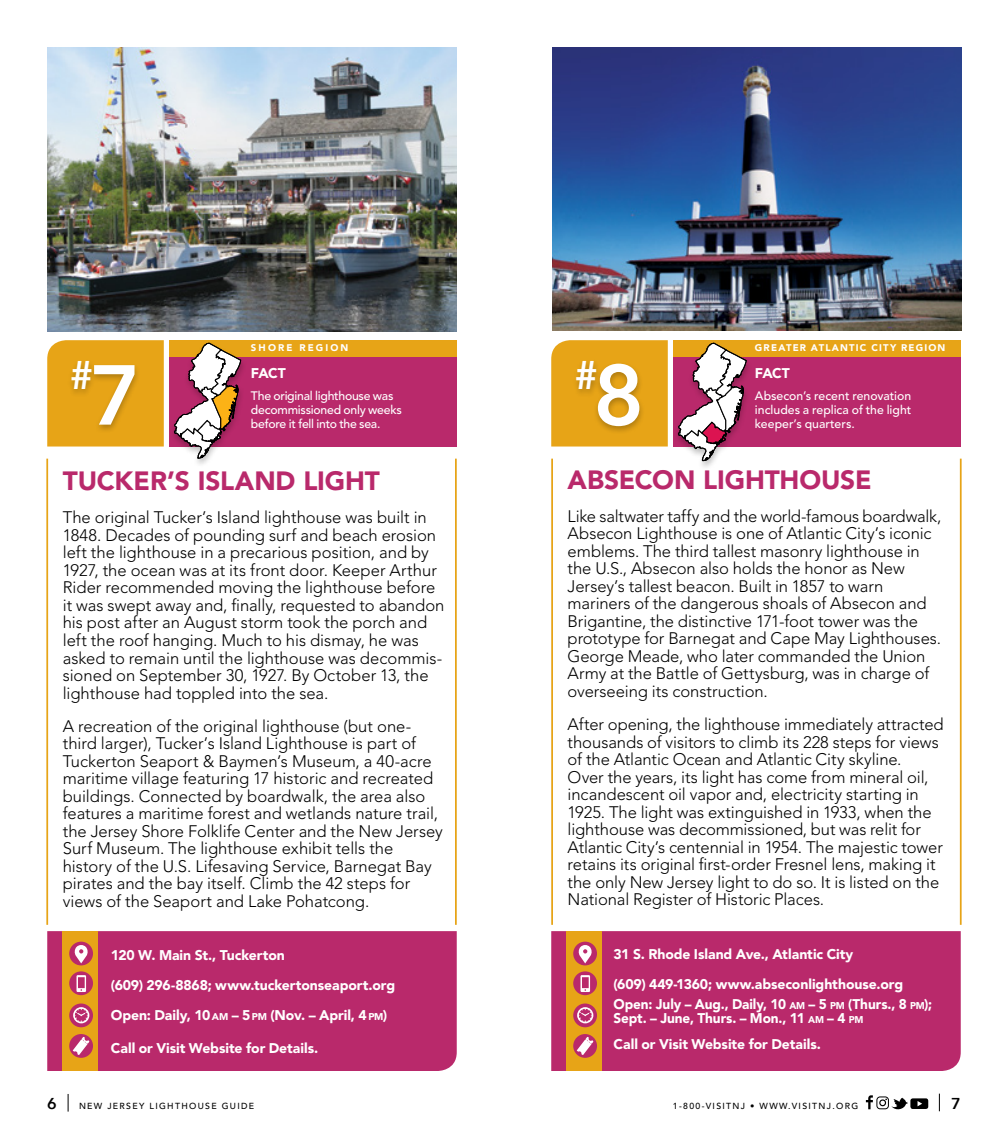
<style>
.page{position:relative;width:1008px;height:1134px;background:#fff}
.page>*{position:absolute;margin:0;border:0;box-sizing:border-box;transform-origin:0 0}
.t1{font:600 39.9px "Avenir Next";color:#fff}
.t2{font:900 26.25px "Avenir";letter-spacing:-.005em;color:#b9296b}
.t3{font:300 16.62px/17.5px "Avenir";letter-spacing:-.005em;color:#000}
.t4{font:600 15.75px "Avenir Next";color:#000}
.t5{font:900 14px/29.8px "Avenir";letter-spacing:-.005em;color:#fff}
.t6{font:500 12.25px/14px "Avenir";letter-spacing:-.015em;color:#fff;text-align:justify}
.t7{font:900 9.62px "Avenir";letter-spacing:.125em;color:#fff}
.t8{font:900 9.62px "Avenir";letter-spacing:.225em;color:#fff}
.t9{font:500 8.75px "Avenir";letter-spacing:.15em;color:#000}
.s1{font-size:84px}
.s2{font-size:9.8px}
.s3{font-style:inherit}
</style>
<div class="page">
<div style="left:876px;top:1096px;width:13px;height:13px;border:1px solid #000;border-radius:3px"></div>
<div style="left:879px;top:1099px;width:7px;height:7px;border:1px solid #000;border-radius:50%"></div>
<svg style="left:68px;top:1094px;width:1px;height:18px"></svg>
<svg style="left:939px;top:1094px;width:1px;height:17px"></svg>
<svg style="left:866px;top:1095px;width:7px;height:14px"></svg>
<svg style="left:885px;top:1098px;width:23px;height:12px"></svg>
<div style="left:910px;top:1098px;width:18px;height:11px;background:#000;border-radius:2px"></div>
<svg style="left:918px;top:1101px;width:4px;height:5px"></svg>
<div style="left:673px;top:340px;width:288px;height:107px;background:#b9296b"></div>
<div style="left:673px;top:340px;width:288px;height:17px;background:#e7a417"></div>
<div style="left:551px;top:931px;width:410px;height:140px;background:#b9296b"></div>
<img style="left:552px;top:47px;width:410px;height:284px">
<div style="left:567px;top:931px;width:35px;height:140px;background:#e7a417"></div>
<div style="left:573px;top:942px;width:24px;height:23px;background:#b9296b;border-radius:50%"></div>
<svg style="left:578px;top:945px;width:14px;height:18px"></svg>
<svg style="left:573px;top:971px;width:24px;height:24px"></svg>
<svg style="left:581px;top:975px;width:9px;height:17px"></svg>
<div style="left:573px;top:1004px;width:24px;height:23px;background:#b9296b;border-radius:50%"></div>
<svg style="left:577px;top:1007px;width:16px;height:16px"></svg>
<div style="left:573px;top:1034px;width:24px;height:24px;background:#b9296b;border-radius:50%"></div>
<svg style="left:577px;top:1037px;width:17px;height:18px"></svg>
<hr style="left:551px;top:459px;width:2px;height:466px;background:#e7a417">
<hr style="left:960px;top:459px;width:2px;height:466px;background:#e7a417">
<svg style="left:551px;top:340px;width:117px;height:107px;background:#e7a61d"></svg>
<div style="left:572px;top:359px;width:74px;height:76px;background:#000;opacity:.25"></div>
<div style="left:673px;top:341px;width:80px;height:129px;background:#000;opacity:.25"></div>
<svg style="left:678px;top:342px;width:69px;height:119px"></svg>
<div style="left:169px;top:340px;width:288px;height:107px;background:#b9296b"></div>
<div style="left:169px;top:340px;width:288px;height:17px;background:#e7a417"></div>
<div style="left:47px;top:931px;width:410px;height:140px;background:#b9296b"></div>
<div style="left:63px;top:931px;width:35px;height:140px;background:#e7a417"></div>
<img style="left:47px;top:47px;width:410px;height:284px">
<div style="left:69px;top:942px;width:24px;height:23px;background:#b9296b;border-radius:50%"></div>
<svg style="left:74px;top:945px;width:14px;height:18px"></svg>
<svg style="left:69px;top:971px;width:24px;height:24px"></svg>
<svg style="left:77px;top:975px;width:9px;height:17px"></svg>
<div style="left:69px;top:1004px;width:24px;height:23px;background:#b9296b;border-radius:50%"></div>
<svg style="left:73px;top:1007px;width:16px;height:16px"></svg>
<div style="left:69px;top:1034px;width:24px;height:24px;background:#b9296b;border-radius:50%"></div>
<svg style="left:73px;top:1037px;width:17px;height:18px"></svg>
<hr style="left:46px;top:459px;width:2px;height:466px;background:#e7a417">
<hr style="left:455px;top:459px;width:2px;height:466px;background:#e7a417">
<svg style="left:47px;top:340px;width:117px;height:107px;background:#e7a61d"></svg>
<div style="left:66px;top:359px;width:75px;height:75px;background:#000;opacity:.25"></div>
<div style="left:169px;top:341px;width:78px;height:127px;background:#000;opacity:.25"></div>
<svg style="left:174px;top:342px;width:67px;height:117px"></svg>
<p class="t8" style="left:251px;top:342px;width:99px">SHORE REGION</p>
<h1 class="t1" style="left:70px;top:351px;width:73px">#<span class="s1">7</span></h1>
<p class="t5" style="left:251px;top:358px;width:36px">FACT</p>
<p class="t6" style="left:251px;top:389px;width:153px;text-align:left">The original lighthouse was decommissioned only weeks before it fell into the sea.</p>
<h2 class="t2" style="left:63px;top:465px;width:34px">Tucker</h2>
<h2 class="t2" style="left:167px;top:465px;width:48px">’s island</h2>
<h2 class="t2" style="left:303px;top:465px;width:16px">light</h2>
<p class="t3" style="left:63px;top:509px;width:383px">The original Tucker’s Island lighthouse was built in 1848. Decades of pounding surf and beach erosion left the lighthouse in a precarious position, and by 1927, the ocean was at its front door. Keeper Arthur Rider recommended moving the lighthouse before it was swept away and, finally, requested to abandon his post after an August storm took the porch and left the roof hanging. Much to his dismay, he was asked to remain until the lighthouse was decommis&shy;sioned on September 30, 1927. By October 13, the lighthouse had toppled into the sea.</p>
<p class="t3" style="left:63px;top:717px;width:382px">A recreation of the original lighthouse (but one&shy;third larger), Tucker’s Island Lighthouse is part of Tuckerton Seaport &amp; Baymen’s Museum, a 40-acre maritime village featuring 17 historic and recreated buildings. Connected by boardwalk, the area also features a maritime forest and wetlands nature trail, the Jersey Shore Folklife Center and the New Jersey Surf Museum. The lighthouse exhibit tells the history of the U.S. Lifesaving Service, Barnegat Bay pirates and the bay itself. Climb the 42 steps for views of the Seaport and Lake Pohatcong.</p>
<p class="t5" style="left:111px;top:940px;width:286px">120 W. Main St., Tuckerton<br>(609) 296-8868; www.tuckertonseaport.org<br>Open: Daily, 10 <span class="s2">AM</span> – 5 <span class="s2">PM</span> <span class="s3">(</span>Nov<span class="s3">.</span> – April, 4 <span class="s2">PM</span><span class="s3">)</span></p>
<p class="t5" style="left:111px;top:1033px;width:209px">Call or Visit Website for Details.</p>
<p class="t7" style="left:755px;top:342px;width:192px">GREATER ATLANTIC CITY REGION</p>
<h1 class="t1" style="left:575px;top:351px;width:71px">#<span class="s1">8</span></h1>
<p class="t5" style="left:755px;top:358px;width:36px">FACT</p>
<p class="t6" style="left:755px;top:389px;width:158px">Absecon’s recent renovation includes a replica of the light keeper’s quarters.</p>
<h2 class="t2" style="left:568px;top:464px;width:305px">ABSECON LIGHTHOUSE</h2>
<p class="t3" style="left:568px;top:507px;width:375px">Like saltwater taffy and the world-famous boardwalk, Absecon Lighthouse is one of Atlantic City’s iconic emblems. The third tallest masonry lighthouse in the U.S., Absecon also holds the honor as New Jersey’s tallest beacon. Built in 1857 to warn mariners of the dangerous shoals of Absecon and Brigantine, the distinctive 171-foot tower was the prototype for Barnegat and Cape May Lighthouses.<br>George Meade, who later commanded the Union Army at the Battle of Gettysburg, was in charge of overseeing its construction.</p>
<p class="t3" style="left:568px;top:716px;width:378px">After opening, the lighthouse immediately attracted thousands of visitors to climb its 228 steps for views of the Atlantic Ocean and Atlantic City skyline.<br>Over the years, its light has come from mineral oil, incandescent oil vapor and, electricity starting in 1925. The light was extinguished in 1933, when the lighthouse was decommissioned, but was relit for Atlantic City’s centennial in 1954. The majestic tower retains its original first-order Fresnel lens, making it the only New Jersey light to do so. It is listed on the National Register of Historic Places.</p>
<p class="t5" style="left:614px;top:939px;width:291px">31 S. Rhode Island Ave., Atlantic City<br>(609) 449-1360; www.abseconlighthouse.org</p>
<p class="t5" style="left:614px;top:997px;width:320px;line-height:14px">Open: July – Aug., Daily, 10 <span class="s2">AM</span> – 5 <span class="s2">PM</span> (Thurs., 8 <span class="s2">PM</span><span class="s3">)</span>;<br>Sept. – June, Thurs. – Mon., 11 <span class="s2">AM</span> – 4 <span class="s2">PM</span></p>
<p class="t5" style="left:614px;top:1029px;width:209px">Call or Visit Website for Details.</p>
<p class="t4" style="left:47px;top:1094px;width:11px">6</p>
<p class="t9" style="left:79px;top:1101px;width:133px">NEW JERSEY Lighthouse</p>
<p class="t9" style="left:222px;top:1101px;width:7px">GUI</p>
<p class="t9" style="left:241px;top:1101px;width:15px">DE</p>
<p class="t9" style="left:673px;top:1101px;width:187px">1-800-visitnj • www.visitnj.org</p>
<p class="t4" style="left:951px;top:1094px;width:11px">7</p>
</div>
